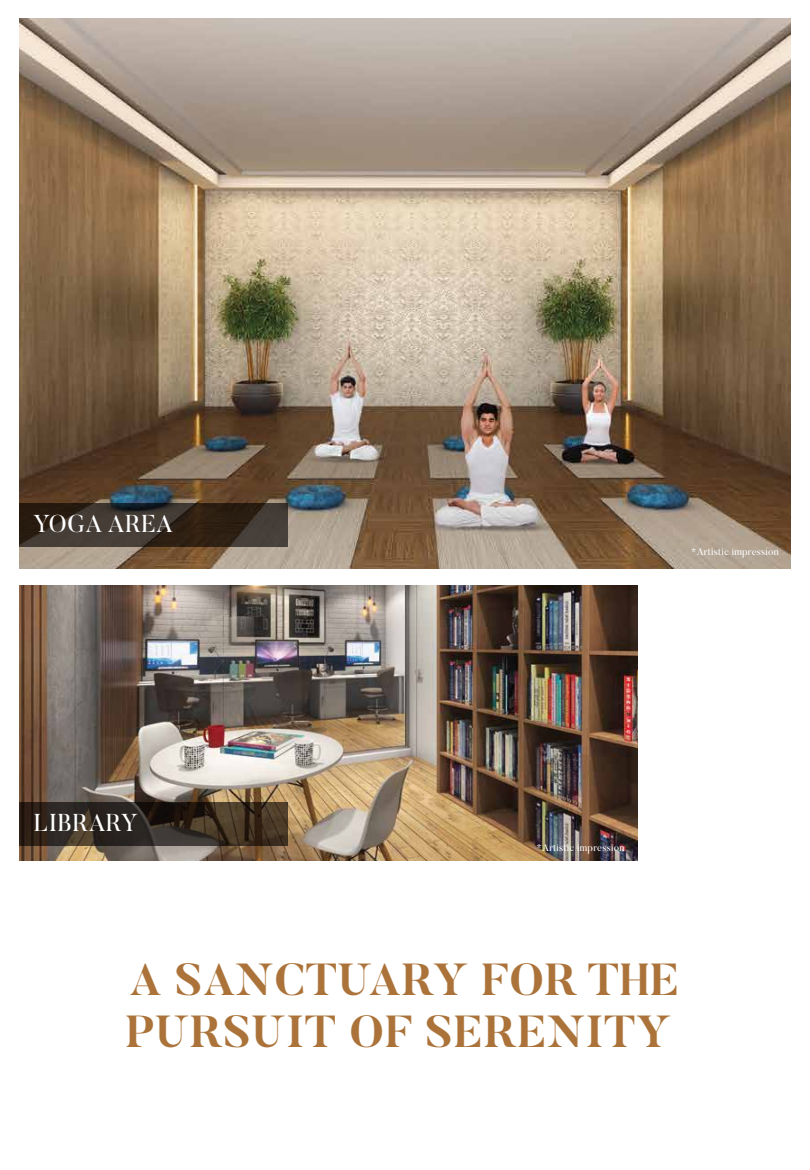
<style>
.page{position:relative;width:810px;height:1170px;background:#fff}
.page>*{position:absolute;margin:0;border:0;box-sizing:border-box;transform-origin:0 0}
.t1{font:700 44.62px/51.5px "Butler";letter-spacing:.02em;color:#ab7339}
.t2{font:24.25px "Butler";letter-spacing:.02em;color:#fff}
.t3{font:10px "Butler";letter-spacing:.02em;color:#fff}
</style>
<div class="page">
<img style="left:19px;top:18px;width:772px;height:550px">
<svg style="left:19px;top:503px;width:268px;height:44px;background:#382d25"></svg>
<img style="left:19px;top:585px;width:618px;height:275px">
<svg style="left:19px;top:802px;width:268px;height:44px;background:#332920"></svg>
<h2 class="t2" style="left:34px;top:508px;width:141px">YOGA AREA</h2>
<p class="t3" style="left:691px;top:545px;width:89px">*Artistic impression</p>
<h2 class="t2" style="left:34px;top:807px;width:106px">LIBRARY</h2>
<p class="t3" style="left:537px;top:841px;width:89px">*Artistic impression</p>
<h1 class="t1" style="left:126px;top:954px;width:555px">A SANCTUARY FOR THE<br>PURSUIT OF SERENITY</h1>
</div>
